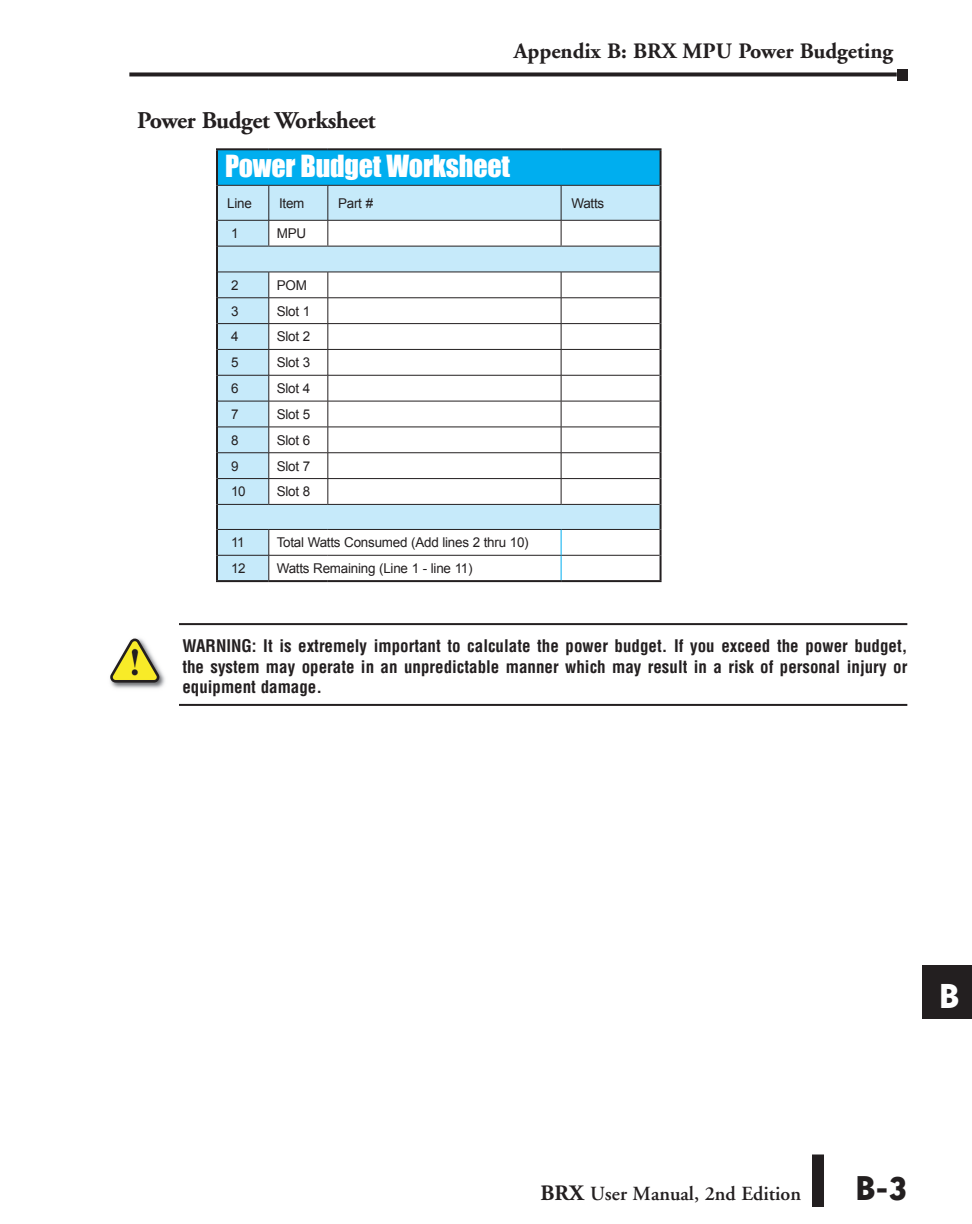
<style>
.page{position:relative;width:972px;height:1224px;background:#fff}
.page>*{position:absolute;margin:0;border:0;box-sizing:border-box;transform-origin:0 0}
.t1{font:700 40px "Bailey Sans ITC";color:#fff}
.Page_Number{font:700 39.8px "Bailey Sans ITC";color:#231f20}
.subheadWhite{font:28px "Impact";letter-spacing:-.01em;color:#fff}
.Subhead_TOC{font:700 24px "Adobe Garamond";letter-spacing:-.02em;color:#231f20}
.Page_heading{font:700 22px "Adobe Garamond";color:#231f20}
.Page_footer{font:600 20px "Adobe Garamond";color:#231f20}
.Warning{font:700 condensed 17px/20.4px "Helvetica";color:#231f20;text-align:justify}
.I_O_Table_BodyCell{font:13.6px "Arial";letter-spacing:-.02em;color:#231f20}
.s1{font-weight:700;font-size:22px}
</style>
<div class="page">
<svg style="left:129px;top:72px;width:768px;height:4px;background:#3d393a"></svg>
<div style="left:897px;top:69px;width:11px;height:11px;background:#231f20"></div>
<div style="left:812px;top:1154px;width:12px;height:53px;background:#231f20"></div>
<div style="left:922px;top:965px;width:50px;height:54px;background:#231f20"></div>
<hr style="left:92px;top:623px;width:815px;height:2px;background:#231f20">
<hr style="left:92px;top:704px;width:815px;height:2px;background:#231f20">
<div style="left:90px;top:614px;width:89px;height:100px;background:#fff"></div>
<img style="left:110px;top:638px;width:55px;height:51px">
<svg style="left:110px;top:639px;width:49px;height:44px"></svg>
<div style="left:217px;top:149px;width:444px;height:36px;background:#00aeef"></div>
<svg style="left:218px;top:186px;width:442px;height:394px"></svg>
<hr style="left:216px;top:148px;width:53px;height:2px;background:#231f20">
<hr style="left:216px;top:150px;width:2px;height:35px;background:#231f20">
<hr style="left:269px;top:148px;width:59px;height:2px;background:#231f20">
<hr style="left:328px;top:148px;width:233px;height:2px;background:#231f20">
<hr style="left:561px;top:148px;width:101px;height:2px;background:#231f20">
<hr style="left:660px;top:150px;width:2px;height:35px;background:#231f20">
<hr style="left:216px;top:185px;width:2px;height:35px;background:#231f20">
<hr style="left:660px;top:185px;width:2px;height:35px;background:#231f20">
<hr style="left:216px;top:220px;width:2px;height:26px;background:#231f20">
<hr style="left:660px;top:220px;width:2px;height:26px;background:#231f20">
<hr style="left:216px;top:246px;width:2px;height:26px;background:#231f20">
<hr style="left:660px;top:246px;width:2px;height:26px;background:#231f20">
<hr style="left:216px;top:272px;width:2px;height:26px;background:#231f20">
<hr style="left:660px;top:272px;width:2px;height:26px;background:#231f20">
<hr style="left:216px;top:298px;width:2px;height:26px;background:#231f20">
<hr style="left:660px;top:298px;width:2px;height:26px;background:#231f20">
<hr style="left:216px;top:324px;width:2px;height:25px;background:#231f20">
<hr style="left:660px;top:324px;width:2px;height:25px;background:#231f20">
<hr style="left:216px;top:349px;width:2px;height:26px;background:#231f20">
<hr style="left:660px;top:349px;width:2px;height:26px;background:#231f20">
<hr style="left:216px;top:375px;width:2px;height:26px;background:#231f20">
<hr style="left:660px;top:375px;width:2px;height:26px;background:#231f20">
<hr style="left:216px;top:401px;width:2px;height:26px;background:#231f20">
<hr style="left:660px;top:401px;width:2px;height:26px;background:#231f20">
<hr style="left:216px;top:427px;width:2px;height:26px;background:#231f20">
<hr style="left:660px;top:427px;width:2px;height:26px;background:#231f20">
<hr style="left:216px;top:453px;width:2px;height:26px;background:#231f20">
<hr style="left:660px;top:453px;width:2px;height:26px;background:#231f20">
<hr style="left:216px;top:479px;width:2px;height:25px;background:#231f20">
<hr style="left:660px;top:479px;width:2px;height:25px;background:#231f20">
<hr style="left:216px;top:504px;width:2px;height:25px;background:#231f20">
<hr style="left:660px;top:504px;width:2px;height:25px;background:#231f20">
<hr style="left:216px;top:529px;width:2px;height:26px;background:#231f20">
<hr style="left:660px;top:529px;width:2px;height:26px;background:#231f20">
<hr style="left:216px;top:555px;width:2px;height:25px;background:#231f20">
<hr style="left:660px;top:555px;width:2px;height:25px;background:#231f20">
<hr style="left:216px;top:580px;width:53px;height:2px;background:#231f20">
<hr style="left:269px;top:580px;width:59px;height:2px;background:#231f20">
<hr style="left:328px;top:580px;width:233px;height:2px;background:#231f20">
<hr style="left:561px;top:580px;width:101px;height:2px;background:#231f20">
<hr style="left:218px;top:185px;width:51px;height:1px;background:#231f20">
<hr style="left:269px;top:185px;width:59px;height:1px;background:#231f20">
<hr style="left:268px;top:186px;width:1px;height:34px;background:#231f20">
<hr style="left:561px;top:185px;width:99px;height:1px;background:#231f20">
<hr style="left:218px;top:220px;width:51px;height:1px;background:#231f20">
<hr style="left:269px;top:220px;width:59px;height:1px;background:#231f20">
<svg style="left:268px;top:221px;width:1px;height:25px"></svg>
<svg style="left:327px;top:221px;width:1px;height:25px"></svg>
<hr style="left:218px;top:272px;width:51px;height:1px;background:#231f20">
<hr style="left:269px;top:272px;width:59px;height:1px;background:#231f20">
<hr style="left:328px;top:272px;width:233px;height:1px;background:#231f20">
<hr style="left:218px;top:297px;width:51px;height:1px;background:#231f20">
<hr style="left:269px;top:297px;width:59px;height:1px;background:#231f20">
<hr style="left:328px;top:297px;width:233px;height:1px;background:#231f20">
<hr style="left:218px;top:323px;width:51px;height:1px;background:#231f20">
<hr style="left:269px;top:323px;width:59px;height:1px;background:#231f20">
<hr style="left:328px;top:323px;width:233px;height:1px;background:#231f20">
<hr style="left:218px;top:349px;width:51px;height:1px;background:#231f20">
<hr style="left:269px;top:349px;width:59px;height:1px;background:#231f20">
<hr style="left:328px;top:349px;width:233px;height:1px;background:#231f20">
<hr style="left:218px;top:375px;width:51px;height:1px;background:#231f20">
<hr style="left:269px;top:375px;width:59px;height:1px;background:#231f20">
<hr style="left:328px;top:375px;width:233px;height:1px;background:#231f20">
<hr style="left:218px;top:401px;width:51px;height:1px;background:#231f20">
<hr style="left:269px;top:401px;width:59px;height:1px;background:#231f20">
<hr style="left:328px;top:401px;width:233px;height:1px;background:#231f20">
<hr style="left:218px;top:427px;width:51px;height:1px;background:#231f20">
<hr style="left:269px;top:427px;width:59px;height:1px;background:#231f20">
<hr style="left:328px;top:427px;width:233px;height:1px;background:#231f20">
<hr style="left:218px;top:452px;width:51px;height:1px;background:#231f20">
<hr style="left:269px;top:452px;width:59px;height:1px;background:#231f20">
<hr style="left:328px;top:452px;width:233px;height:1px;background:#231f20">
<hr style="left:218px;top:478px;width:51px;height:1px;background:#231f20">
<hr style="left:269px;top:478px;width:59px;height:1px;background:#231f20">
<svg style="left:268px;top:272px;width:1px;height:232px"></svg>
<hr style="left:328px;top:478px;width:233px;height:1px;background:#231f20">
<svg style="left:327px;top:272px;width:1px;height:232px"></svg>
<svg style="left:561px;top:220px;width:100px;height:284px"></svg>
<hr style="left:218px;top:529px;width:51px;height:1px;background:#231f20">
<hr style="left:269px;top:529px;width:59px;height:1px;background:#231f20">
<hr style="left:328px;top:529px;width:233px;height:1px;background:#231f20">
<hr style="left:218px;top:555px;width:51px;height:1px;background:#231f20">
<hr style="left:269px;top:555px;width:59px;height:1px;background:#231f20">
<svg style="left:268px;top:530px;width:1px;height:50px"></svg>
<hr style="left:328px;top:555px;width:233px;height:1px;background:#231f20">
<svg style="left:561px;top:529px;width:100px;height:52px"></svg>
<hr style="left:328px;top:185px;width:233px;height:1px;background:#231f20">
<hr style="left:327px;top:186px;width:1px;height:34px;background:#231f20">
<hr style="left:561px;top:186px;width:1px;height:34px;background:#231f20">
<hr style="left:328px;top:220px;width:233px;height:1px;background:#231f20">
<hr style="left:218px;top:246px;width:51px;height:1px;background:#231f20">
<hr style="left:269px;top:246px;width:59px;height:1px;background:#231f20">
<hr style="left:328px;top:246px;width:233px;height:1px;background:#231f20">
<hr style="left:561px;top:246px;width:99px;height:1px;background:#231f20">
<hr style="left:218px;top:504px;width:51px;height:1px;background:#231f20">
<hr style="left:269px;top:504px;width:59px;height:1px;background:#231f20">
<hr style="left:328px;top:504px;width:233px;height:1px;background:#231f20">
<hr style="left:561px;top:504px;width:99px;height:1px;background:#231f20">
<p class="Subhead_TOC" style="left:137px;top:107px;width:240px">Power Budget Worksheet</p>
<p class="Page_heading" style="left:514px;top:39px;width:381px">Appendix B: BRX MPU Power Budgeting</p>
<p class="subheadWhite" style="left:225px;top:145px;width:287px">Power Budget Worksheet</p>
<p class="I_O_Table_BodyCell" style="left:227px;top:194px;width:26px">Line</p>
<p class="I_O_Table_BodyCell" style="left:279px;top:194px;width:27px">Item</p>
<p class="I_O_Table_BodyCell" style="left:338px;top:194px;width:36px">Part #</p>
<p class="I_O_Table_BodyCell" style="left:571px;top:194px;width:34px">Watts</p>
<p class="I_O_Table_BodyCell" style="left:231px;top:224px;width:9px">1</p>
<p class="I_O_Table_BodyCell" style="left:277px;top:224px;width:31px">MPU</p>
<p class="I_O_Table_BodyCell" style="left:231px;top:276px;width:9px">2</p>
<p class="I_O_Table_BodyCell" style="left:277px;top:276px;width:32px">POM</p>
<p class="I_O_Table_BodyCell" style="left:231px;top:302px;width:9px">3</p>
<p class="I_O_Table_BodyCell" style="left:277px;top:302px;width:35px">Slot 1</p>
<p class="I_O_Table_BodyCell" style="left:231px;top:328px;width:9px">4</p>
<p class="I_O_Table_BodyCell" style="left:277px;top:328px;width:35px">Slot 2</p>
<p class="I_O_Table_BodyCell" style="left:231px;top:354px;width:9px">5</p>
<p class="I_O_Table_BodyCell" style="left:277px;top:354px;width:35px">Slot 3</p>
<p class="I_O_Table_BodyCell" style="left:231px;top:379px;width:9px">6</p>
<p class="I_O_Table_BodyCell" style="left:277px;top:379px;width:35px">Slot 4</p>
<p class="I_O_Table_BodyCell" style="left:231px;top:405px;width:9px">7</p>
<p class="I_O_Table_BodyCell" style="left:277px;top:405px;width:35px">Slot 5</p>
<p class="I_O_Table_BodyCell" style="left:231px;top:431px;width:9px">8</p>
<p class="I_O_Table_BodyCell" style="left:277px;top:431px;width:35px">Slot 6</p>
<p class="I_O_Table_BodyCell" style="left:231px;top:457px;width:9px">9</p>
<p class="I_O_Table_BodyCell" style="left:277px;top:457px;width:35px">Slot 7</p>
<p class="I_O_Table_BodyCell" style="left:231px;top:483px;width:16px">10</p>
<p class="I_O_Table_BodyCell" style="left:277px;top:483px;width:35px">Slot 8</p>
<p class="I_O_Table_BodyCell" style="left:231px;top:534px;width:15px">11</p>
<p class="I_O_Table_BodyCell" style="left:277px;top:534px;width:253px">Total Watts Consumed (Add lines 2 thru 10)</p>
<p class="I_O_Table_BodyCell" style="left:231px;top:559px;width:16px">12</p>
<p class="I_O_Table_BodyCell" style="left:277px;top:559px;width:197px">Watts Remaining (Line 1 - line 11)</p>
<p class="Warning" style="left:182px;top:636px;width:727px">WARNING: It is extremely important to calculate the power budget. If you exceed the power budget, the system may operate in an unpredictable manner which may result in a risk of personal injury or equipment damage.</p>
<h1 class="t1" style="left:938px;top:974px;width:23px">B</h1>
<p class="Page_footer" style="left:541px;top:1182px;width:262px"><span class="s1">BRX</span> User Manual, 2nd Edition</p>
<p class="Page_Number" style="left:854px;top:1166px;width:56px">B-3</p>
</div>
